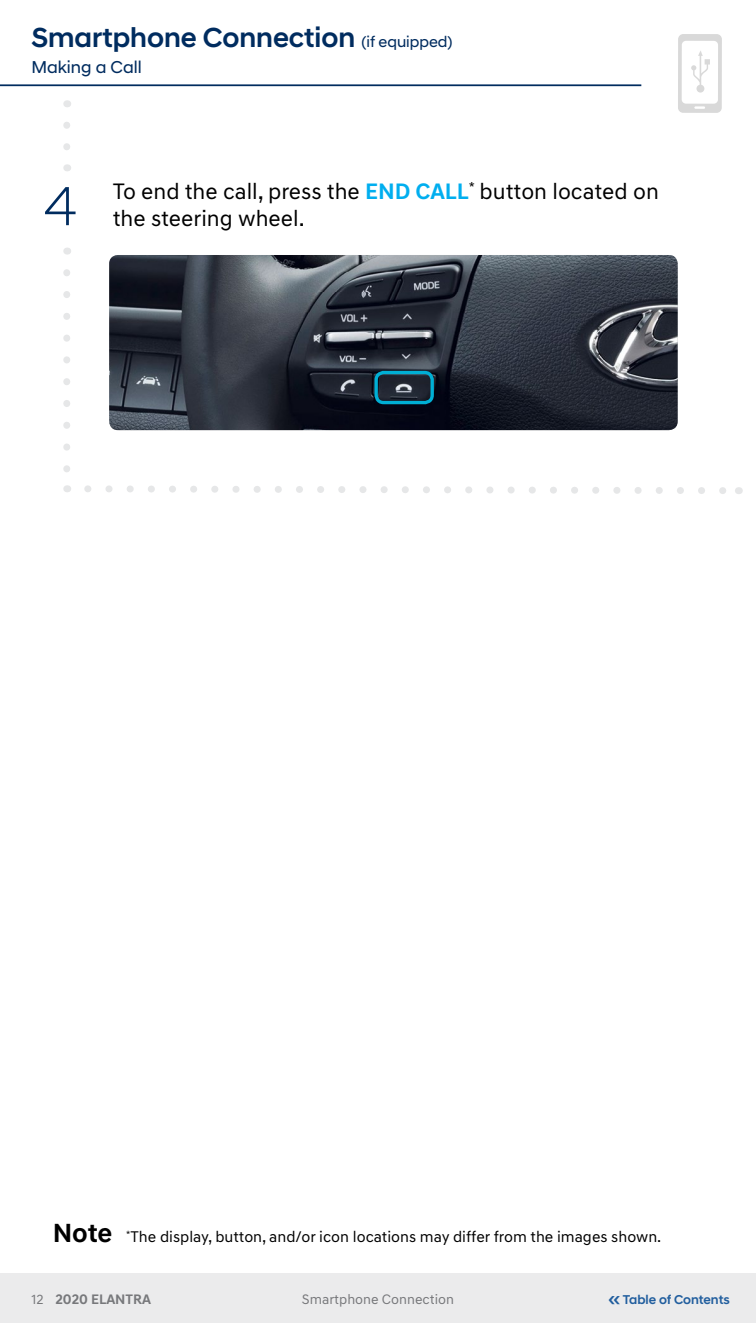
<style>
.page{position:relative;width:756px;height:1323px;background:#fff}
.page>*{position:absolute;margin:0;border:0;box-sizing:border-box;transform-origin:0 0}
.t1{font:300 56px "Hyundai Sans Head";color:#002c5f}
.t2{font:500 28px "Hyundai Sans Head";color:#002c5f}
.t3{font:700 26.78px "Hyundai Sans Text";color:#000}
.t4{font:22.75px/27.3px "Hyundai Sans Text";color:#000}
.t5{font:17.5px "Hyundai Sans Head";color:#002c5f}
.t6{font:15.75px "Hyundai Sans Text";color:#000}
.t7{font:14px "Hyundai Sans Text";color:#77787b}
.t8{font:700 14px "Hyundai Sans Text";color:#77787b}
.t9{font:500 12.95px "Hyundai Sans Head";letter-spacing:-.005em;color:#215e9e}
.s1{font-weight:400;font-size:15.75px}
.s2{font-weight:700;color:#00aeef}
.s3{font-weight:400}
.s4{font-size:19.6px}
</style>
<div class="page">
<div style="left:0;top:1274px;width:756px;height:49px;background:#ebebec"></div>
<hr style="left:0;top:84px;width:641px;height:2px;background:#002c5f">
<img style="left:109px;top:255px;width:569px;height:175px">
<svg style="left:63px;top:125px;width:7px;height:25px"></svg>
<svg style="left:63px;top:273px;width:7px;height:199px"></svg>
<svg style="left:84px;top:485px;width:655px;height:9px"></svg>
<svg style="left:678px;top:34px;width:44px;height:79px"></svg>
<div style="left:375px;top:371px;width:59px;height:33px;border:3px solid #00afd5;border-radius:8px"></div>
<h2 class="t2" style="left:32px;top:21px;width:423px">Smartphone Connection <span class="s1">(if equipped)</span></h2>
<p class="t5" style="left:32px;top:56px;width:112px">Making a Call</p>
<h1 class="t1" style="left:44px;top:173px;width:34px">4</h1>
<h3 class="t4" style="left:113px;top:177px;width:548px">To end the call, press the <span class="s2">END CALL</span><sup>*</sup> button located on the steering wheel.</h3>
<h3 class="t3" style="left:53px;top:1217px;width:61px">Note</h3>
<p class="t6" style="left:126px;top:1227px;width:537px"><sup>*</sup>The display, button, and/or icon locations may differ from the images shown.</p>
<p class="t8" style="left:32px;top:1290px;width:121px"><span class="s3">12</span> 2020 ELANTRA</p>
<p class="t7" style="left:302px;top:1291px;width:154px">Smartphone Connection</p>
<p class="t9" style="left:609px;top:1292px;width:123px"><span class="s4">«</span> Table of Contents</p>
</div>
